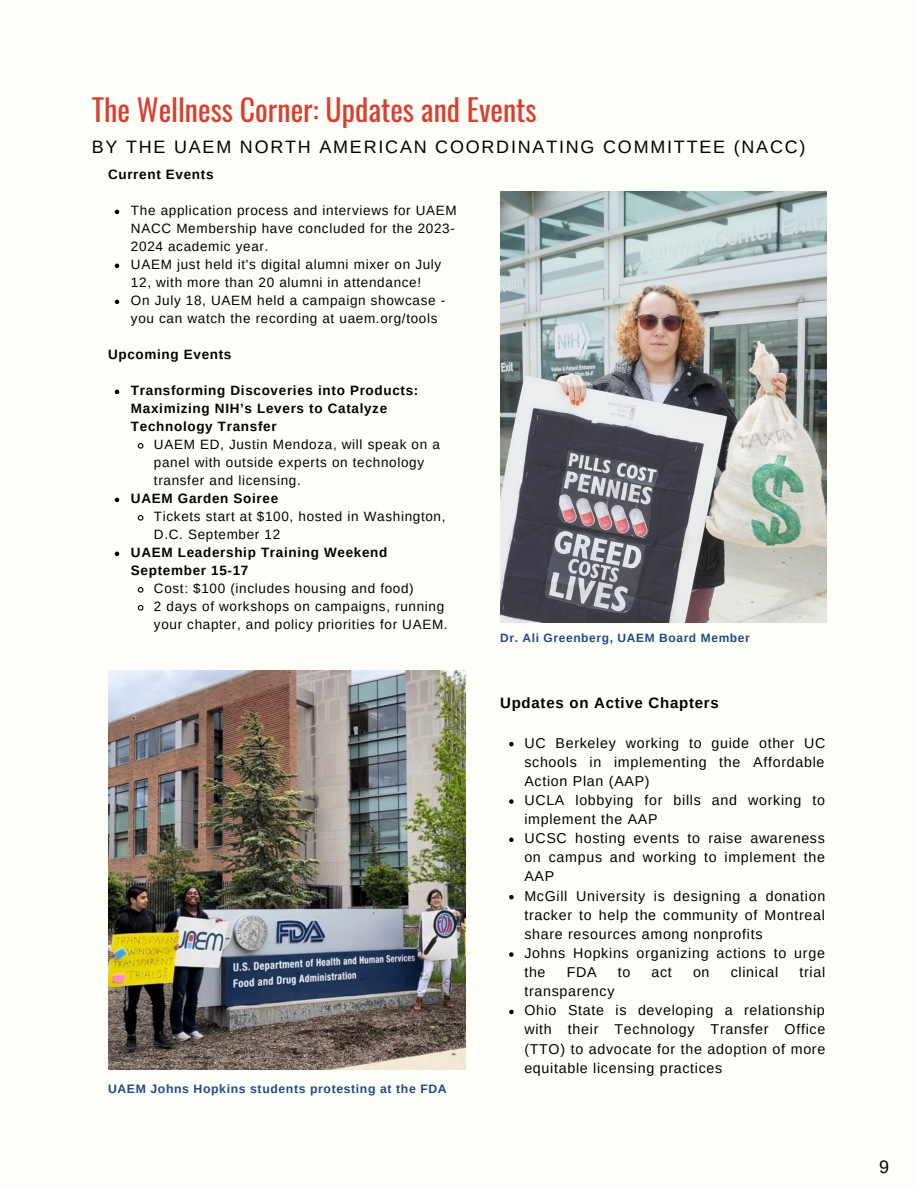
<style>
.page{position:relative;width:918px;height:1188px;background:#fffff9}
.page>*{position:absolute;margin:0;border:0;box-sizing:border-box;transform-origin:0 0}
.t1{font:29.85px "Oswald";color:#d8402f}
.t2{font:18px "Arimo";letter-spacing:.1em;color:#000}
.t3{font:700 15px "Arimo";letter-spacing:.05em;color:#000}
.t4{font:14.25px/19.2px "Arimo";letter-spacing:.05em;color:#000;text-align:justify}
.t5{font:13.5px/18px "Arimo";letter-spacing:.05em;color:#000}
.t6{font:700 13.5px/18px "Arimo";letter-spacing:.05em;color:#000}
.t7{font:700 12.3px "Arimo";letter-spacing:.05em;color:#204986}
.t8{font:700 12px "Arimo";letter-spacing:.05em;color:#204986}
</style>
<div class="page">
<svg style="left:115px;top:210px;width:4px;height:4px"></svg>
<svg style="left:115px;top:264px;width:4px;height:4px"></svg>
<svg style="left:115px;top:300px;width:4px;height:4px"></svg>
<svg style="left:115px;top:390px;width:4px;height:4px"></svg>
<svg style="left:137px;top:443px;width:7px;height:6px"></svg>
<svg style="left:115px;top:498px;width:4px;height:4px"></svg>
<svg style="left:137px;top:515px;width:7px;height:6px"></svg>
<svg style="left:115px;top:552px;width:4px;height:4px"></svg>
<svg style="left:137px;top:587px;width:7px;height:6px"></svg>
<svg style="left:137px;top:605px;width:7px;height:6px"></svg>
<img style="left:108px;top:670px;width:358px;height:399px">
<img style="left:500px;top:192px;width:326px;height:431px">
<svg style="left:509px;top:742px;width:5px;height:4px"></svg>
<svg style="left:509px;top:799px;width:5px;height:5px"></svg>
<svg style="left:509px;top:838px;width:5px;height:4px"></svg>
<svg style="left:509px;top:895px;width:5px;height:4px"></svg>
<svg style="left:509px;top:952px;width:5px;height:5px"></svg>
<svg style="left:509px;top:1010px;width:5px;height:4px"></svg>
<p class="t1" style="left:92px;top:86px;width:446px">The Wellness Corner: Updates and Events</p>
<p class="t2" style="left:92px;top:136px;width:715px">BY THE UAEM NORTH AMERICAN COORDINATING COMMITTEE (NACC)</p>
<p class="t6" style="left:108px;top:166px;width:107px">Current Events</p>
<p class="t5" style="left:131px;top:202px;width:327px">The application process and interviews for UAEM<br>NACC Membership have concluded for the 2023-<br>2024 academic year.</p>
<p class="t5" style="left:131px;top:256px;width:312px">UAEM just held it's digital alumni mixer on July<br>12, with more than 20 alumni in attendance!</p>
<p class="t5" style="left:131px;top:292px;width:316px">On July 18, UAEM held a campaign showcase - you can watch the recording at uaem.org/tools</p>
<p class="t6" style="left:108px;top:346px;width:125px">Upcoming Events</p>
<p class="t6" style="left:131px;top:382px;width:289px">Transforming Discoveries into Products:<br>Maximizing NIH’s Levers to Catalyze<br>Technology Transfer</p>
<p class="t5" style="left:154px;top:436px;width:287px">UAEM ED, Justin Mendoza, will speak on a panel with outside experts on technology transfer and licensing.</p>
<p class="t6" style="left:131px;top:490px;width:149px">UAEM Garden Soiree</p>
<p class="t5" style="left:154px;top:508px;width:293px">Tickets start at $100, hosted in Washington,<br>D.C. September 12</p>
<p class="t6" style="left:131px;top:544px;width:258px">UAEM Leadership Training Weekend<br>September 15-17</p>
<p class="t5" style="left:154px;top:580px;width:261px">Cost: $100 (includes housing and food)</p>
<p class="t5" style="left:154px;top:598px;width:295px">2 days of workshops on campaigns, running your chapter, and policy priorities for UAEM.</p>
<p class="t7" style="left:108px;top:1082px;width:340px">UAEM Johns Hopkins students protesting at the FDA</p>
<p class="t8" style="left:500px;top:631px;width:251px">Dr. Ali Greenberg, UAEM Board Member</p>
<p class="t3" style="left:500px;top:695px;width:220px">Updates on Active Chapters</p>
<p class="t4" style="left:524px;top:733px;width:303px">UC Berkeley working to guide other UC schools in implementing the Affordable Action Plan (AAP)</p>
<p class="t4" style="left:524px;top:790px;width:302px">UCLA lobbying for bills and working to implement the AAP</p>
<p class="t4" style="left:524px;top:829px;width:302px">UCSC hosting events to raise awareness on campus and working to implement the AAP</p>
<p class="t4" style="left:524px;top:886px;width:302px">McGill University is designing a donation tracker to help the community of Montreal share resources among nonprofits</p>
<p class="t4" style="left:524px;top:943px;width:302px">Johns Hopkins organizing actions to urge the</p>
<p class="t4" style="left:567px;top:962px;width:31px">FDA</p>
<p class="t4" style="left:618px;top:962px;width:14px">to</p>
<p class="t4" style="left:651px;top:962px;width:22px">act</p>
<p class="t4" style="left:693px;top:962px;width:18px">on</p>
<p class="t4" style="left:731px;top:962px;width:49px">clinical</p>
<p class="t4" style="left:800px;top:962px;width:27px">trial</p>
<p class="t4" style="left:524px;top:982px;width:92px">transparency</p>
<p class="t4" style="left:524px;top:1001px;width:303px">Ohio State is developing a relationship with their Technology Transfer Office (TTO) to advocate for the adoption of more equitable licensing practices</p>
<p class="t2" style="left:879px;top:1157px;width:12px">9</p>
</div>
